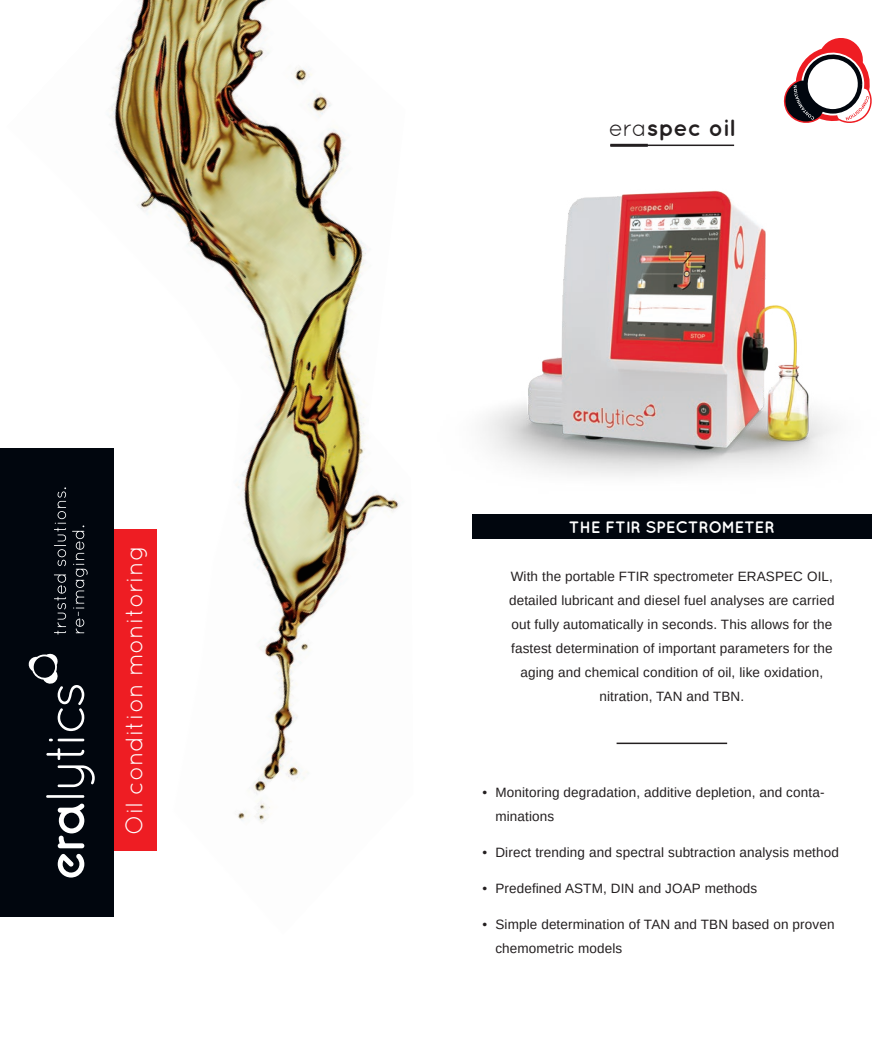
<style>
.page{position:relative;width:893px;height:1063px;background:#fff}
.page>*{position:absolute;margin:0;border:0;box-sizing:border-box;transform-origin:0 0}
.t1{font:24px "Quicksand";color:#fff}
.t2{font:700 23.55px "Quicksand";color:#231f20}
.t3{font:700 16.5px "Quicksand";letter-spacing:-.01em;color:#fff}
.t4{font:13.5px/24px "Arimo";letter-spacing:.01em;color:#231f20}
.s1{font-weight:400}
</style>
<div class="page">
<img style="left:0;top:0;width:400px;height:917px">
<img style="left:377px;top:143px;width:456px;height:358px">
<div style="left:472px;top:514px;width:400px;height:25px;background:#01060e"></div>
<hr style="left:610px;top:145px;width:124px;height:1px;background:#231f20">
<hr style="left:610px;top:144px;width:38px;height:3px;background:#231f20">
<div style="left:0;top:529px;width:156px;height:322px;background:#ee1d23"></div>
<div style="left:0;top:448px;width:114px;height:468px;background:#01060e"></div>
<svg style="left:46px;top:795px;width:39px;height:83px"></svg>
<svg style="left:49px;top:739px;width:35px;height:2px"></svg>
<svg style="left:29px;top:653px;width:55px;height:78px"></svg>
<svg style="left:46px;top:748px;width:49px;height:39px"></svg>
<svg style="left:54px;top:575px;width:12px;height:60px"></svg>
<svg style="left:54px;top:487px;width:12px;height:79px"></svg>
<svg style="left:72px;top:525px;width:16px;height:108px"></svg>
<svg style="left:783px;top:38px;width:89px;height:85px"></svg>
<hr style="left:617px;top:743px;width:110px;height:1px;background:#231f20">
<h1 class="t1" style="left:120px;top:835px;width:291px;rotate:-90deg">Oil condition monitoring</h1>
<h2 class="t2" style="left:609px;top:113px;width:128px"><span class="s1">era</span>spec oil</h2>
<p class="t3" style="left:569px;top:517px;width:208px">THE FTIR SPECTROMETER</p>
<p class="t4" style="left:509px;top:564px;width:327px;text-align:center">With the portable FTIR spectrometer ERASPEC OIL, detailed lubricant and diesel fuel analyses are carried out fully automatically in seconds. This allows for the fastest determination of important parameters for the aging and chemical condition of oil, like oxidation, nitration, TAN and TBN.</p>
<p class="t4" style="left:495px;top:780px;width:331px;text-indent:-13px">• Monitoring degradation, additive depletion, and conta&shy;minations</p>
<p class="t4" style="left:483px;top:840px;width:358px">• Direct trending and spectral subtraction analysis method</p>
<p class="t4" style="left:483px;top:876px;width:276px">• Predefined ASTM, DIN and JOAP methods</p>
<p class="t4" style="left:495px;top:912px;width:341px;text-indent:-13px">• Simple determination of TAN and TBN based on proven chemometric models</p>
</div>
